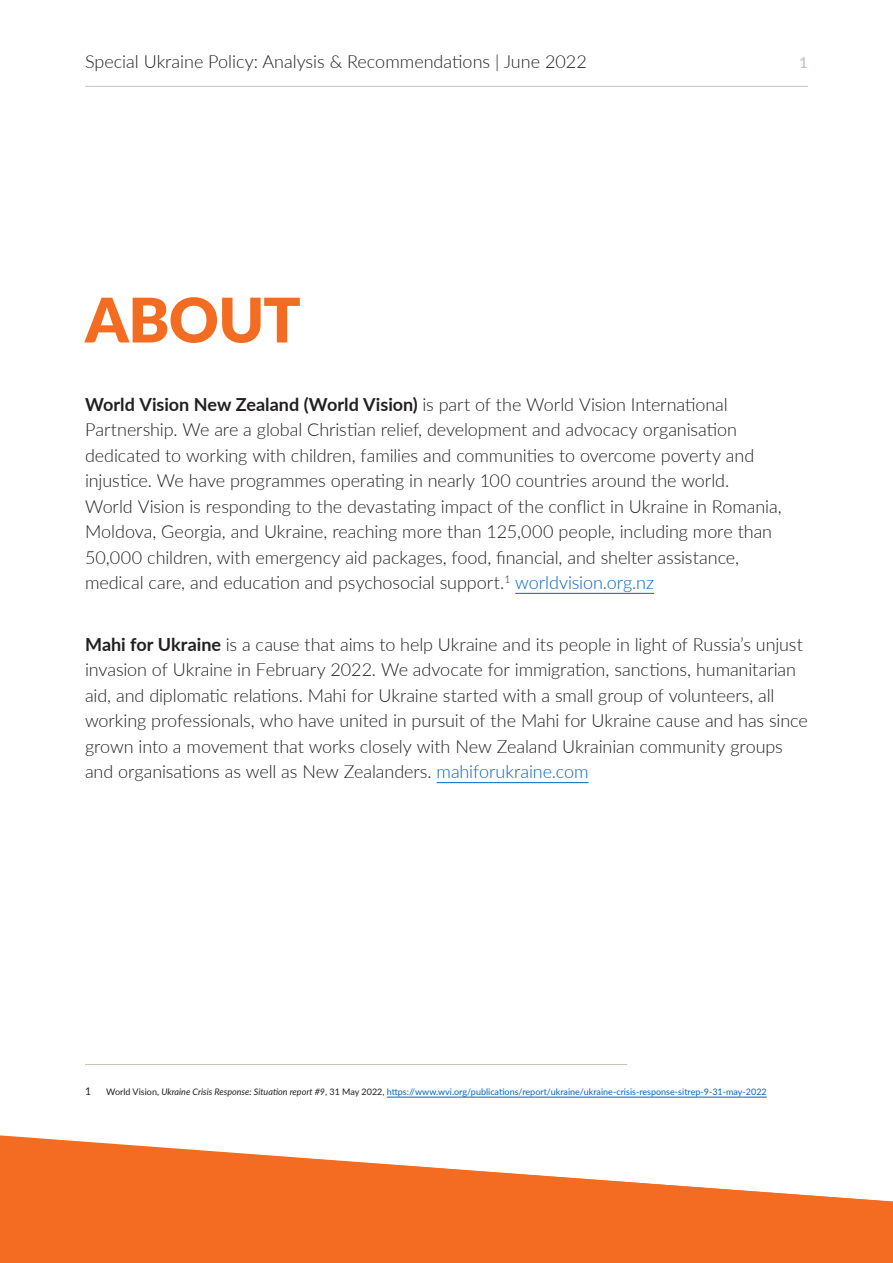
<style>
.page{position:relative;width:893px;height:1263px;background:#fff}
.page>*{position:absolute;margin:0;border:0;box-sizing:border-box;transform-origin:0 0}
.t1{font:900 61.5px "Lato";letter-spacing:-.01em;color:#f36c21}
.t2{font:300 18px/25.5px "Lato";letter-spacing:-.005em;color:#231f20}
.t3{font:600 15px "Lato";color:#cac3ba}
.t4{font:10.5px "Lato";color:#231f20}
.t5{font:9px "Lato";color:#0563c1}
.s1{font-weight:700}
.s2{color:#0563c1}
.s3{color:#231f20}
.s4{font-style:italic;color:#231f20}
</style>
<div class="page">
<hr style="left:85px;top:86px;width:723px;height:1px;background:#cac3ba">
<hr style="left:515px;top:593px;width:139px;height:1px;background:#0563c1">
<hr style="left:437px;top:782px;width:152px;height:1px;background:#0563c1">
<hr style="left:85px;top:1064px;width:542px;height:1px;background:#cac3ba">
<hr style="left:387px;top:1097px;width:380px;height:1px;background:#0563c1">
<svg style="left:0;top:1135px;width:893px;height:128px;fill:#f36c21"></svg>
<p class="t2" style="left:85px;top:49px;width:503px">Special Ukraine Policy: Analysis &amp; Recommendations | June 2022</p>
<p class="t3" style="left:799px;top:52px;width:10px">1</p>
<h1 class="t1" style="left:85px;top:274px;width:217px">ABOUT</h1>
<p class="t2" style="left:85px;top:391px;width:698px"><span class="s1">World Vision New Zealand (World Vision)</span> is part of the World Vision International Partnership. We are a global Christian relief, development and advocacy organisation dedicated to working with children, families and communities to overcome poverty and injustice. We have programmes operating in nearly 100 countries around the world.<br>World Vision is responding to the devastating impact of the conflict in Ukraine in Romania, Moldova, Georgia, and Ukraine, reaching more than 125,000 people, including more than 50,000 children, with emergency aid packages, food, financial, and shelter assistance, medical care, and education and psychosocial support.<sup>1</sup> <span class="s2">worldvision.org.nz</span></p>
<p class="t2" style="left:85px;top:631px;width:724px"><span class="s1">Mahi for Ukraine</span> is a cause that aims to help Ukraine and its people in light of Russia’s unjust invasion of Ukraine in February 2022. We advocate for immigration, sanctions, humanitarian aid, and diplomatic relations. Mahi for Ukraine started with a small group of volunteers, all working professionals, who have united in pursuit of the Mahi for Ukraine cause and has since grown into a movement that works closely with New Zealand Ukrainian community groups and organisations as well as New Zealanders. <span class="s2">mahiforukraine.com</span></p>
<p class="t4" style="left:85px;top:1084px;width:8px">1</p>
<p class="t5" style="left:106px;top:1085px;width:662px"><span class="s3">World Vision,</span> <span class="s4">Ukraine Crisis Response: Situation report #9</span><span class="s3">, 31 May 2022,</span> https://www.wvi.org/publications/report/ukraine/ukraine-crisis-response-sitrep-9-31-may-2022</p>
</div>
